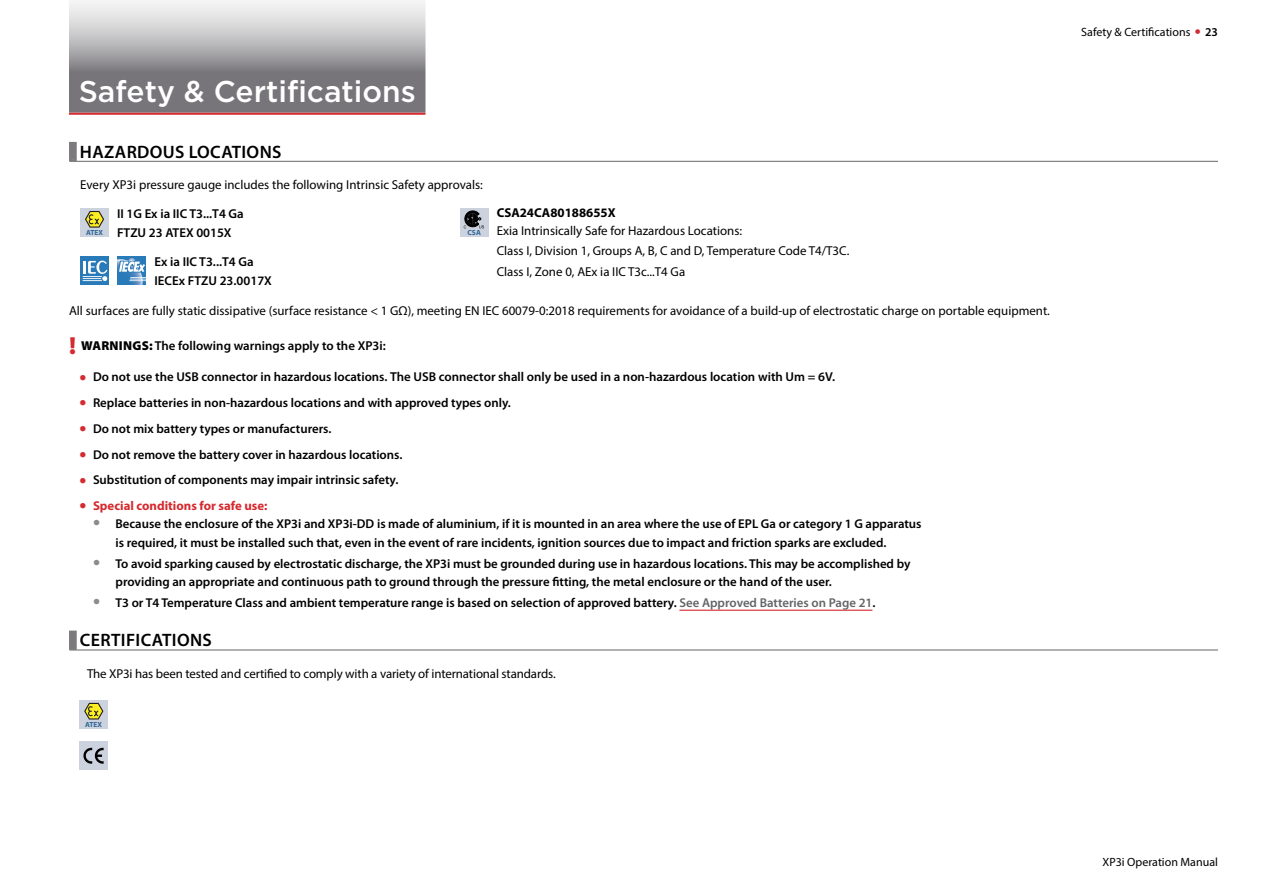
<style>
.page{position:relative;width:1263px;height:893px;background:#fff}
.page>*{position:absolute;margin:0;border:0;box-sizing:border-box;transform-origin:0 0}
.t1{font:500 30px "Gotham";color:#fff}
.t2{font:600 18px "Myriad Pro";letter-spacing:.02em;color:#000}
.t3{font:12.9px/19.5px "Myriad Pro";color:#000}
.t4{font:600 12.9px/19.5px "Myriad Pro";color:#000}
.t5{font:700 12.9px "Myriad Pro";color:#000}
.t6{font:600 12.75px/18.1px "Myriad Pro";color:#000}
.t7{font:700 12.75px "Myriad Pro";color:#d52a2f}
.t8{font:12px "Myriad Pro";color:#000}
.t9{font:700 7.5px "Myriad Pro";color:#2f6997}
.s1{font-weight:900;font-size:24.75px;color:#d52a2f}
.s2{font-weight:900}
.s3{font-weight:700;font-size:20.55px;color:#d52a2f}
.s4{font-size:12.75px}
.s5{font-size:20.55px}
.s6{font-weight:700;font-size:21px;color:#8a8c8e}
.s7{color:#636466}
.s8{font-weight:600}
</style>
<div class="page">
<hr style="left:69px;top:113px;width:356px;height:2px;background:#d52a2f">
<div style="left:69px;top:0;width:356px;height:113px;background:#777579"></div>
<hr style="left:69px;top:161px;width:1149px;height:1px;background:#65656a">
<hr style="left:679px;top:610px;width:193px;height:1px;background:#d52a2f">
<hr style="left:69px;top:649px;width:1149px;height:1px;background:#65656a">
<div style="left:80px;top:209px;width:29px;height:28px;background:#cdd2df"></div>
<svg style="left:85px;top:211px;width:19px;height:17px"></svg>
<div style="left:80px;top:256px;width:29px;height:29px;background:#287ab8"></div>
<svg style="left:83px;top:261px;width:24px;height:20px"></svg>
<div style="left:80px;top:700px;width:28px;height:29px;background:#cdd2df"></div>
<svg style="left:84px;top:703px;width:19px;height:16px"></svg>
<div style="left:80px;top:741px;width:28px;height:29px;background:#cdd2df"></div>
<svg style="left:83px;top:748px;width:21px;height:16px"></svg>
<div style="left:117px;top:256px;width:29px;height:29px;background:#287ab8"></div>
<svg style="left:117px;top:258px;width:29px;height:27px"></svg>
<div style="left:460px;top:209px;width:28px;height:28px;background:#cdd2df"></div>
<svg style="left:464px;top:210px;width:20px;height:18px"></svg>
<svg style="left:69px;top:0;width:357px;height:72px;background:#c2c1c3"></svg>
<svg style="left:70px;top:160px;width:18px;height:2px"></svg>
<svg style="left:70px;top:649px;width:18px;height:2px"></svg>
<h1 class="t1" style="left:79px;top:72px;width:338px">Safety &amp; Certifications</h1>
<h2 class="t2" style="left:80px;top:141px;width:203px">HAZARDOUS LOCATIONS</h2>
<p class="t3" style="left:80px;top:175px;width:404px">Every XP3i pressure gauge includes the following Intrinsic Safety approvals:</p>
<p class="t4" style="left:117px;top:204px;width:128px">II 1G Ex ia IIC T3...T4 Ga<br>FTZU 23 ATEX 0015X</p>
<p class="t4" style="left:154px;top:252px;width:119px">Ex ia IIC T3...T4 Ga<br>IECEx FTZU 23.0017X</p>
<p class="t3" style="left:69px;top:301px;width:981px">All surfaces are fully static dissipative (surface resistance &lt; 1 GΩ), meeting EN IEC 60079-0:2018 requirements for avoidance of a build-up of electrostatic charge on portable equipment.</p>
<p class="t4" style="left:69px;top:336px;width:318px"><span class="s1">!</span> <span class="s2">WARNINGS:</span> The following warnings apply to the XP3i:</p>
<p class="t4" style="left:80px;top:368px;width:757px"><span class="s3">•</span> <span class="s4">Do not use the USB connector in hazardous locations.</span> The USB connector shall only be used in a non-hazardous location with Um = 6V.</p>
<p class="t6" style="left:79px;top:394px;width:433px"><span class="s3">•</span> Replace batteries in non-hazardous locations and with approved types only.</p>
<p class="t6" style="left:79px;top:420px;width:253px"><span class="s3">•</span> Do not mix battery types or manufacturers.</p>
<p class="t6" style="left:79px;top:445px;width:324px"><span class="s3">•</span> Do not remove the battery cover in hazardous locations.</p>
<p class="t6" style="left:79px;top:471px;width:320px"><span class="s3">•</span> Substitution of components may impair intrinsic safety.</p>
<p class="t7" style="left:80px;top:497px;width:190px"><span class="s5">•</span> Special conditions for safe use:</p>
<p class="t6" style="left:116px;top:515px;width:808px;text-indent:-22px"><span class="s6">•</span> Because the enclosure of the XP3i and XP3i-DD is made of aluminium, if it is mounted in an area where the use of EPL Ga or category 1 G apparatus is required, it must be installed such that, even in the event of rare incidents, ignition sources due to impact and friction sparks are excluded.</p>
<p class="t6" style="left:116px;top:555px;width:796px;text-indent:-22px"><span class="s6">•</span> To avoid sparking caused by electrostatic discharge, the XP3i must be grounded during use in hazardous locations. This may be accomplished by providing an appropriate and continuous path to ground through the pressure fitting, the metal enclosure or the hand of the user.</p>
<p class="t6" style="left:93px;top:594px;width:784px"><span class="s6">•</span> T3 or T4 Temperature Class and ambient temperature range is based on selection of approved battery. <span class="s7">See Approved Batteries on Page 21</span>.</p>
<h2 class="t2" style="left:80px;top:630px;width:134px">CERTIFICATIONS</h2>
<p class="t3" style="left:87px;top:663px;width:469px">The XP3i has been tested and certified to comply with a variety of international standards.</p>
<p class="t5" style="left:497px;top:205px;width:120px">CSA24CA80188655X</p>
<p class="t3" style="left:497px;top:221px;width:353px">Exia Intrinsically Safe for Hazardous Locations:<br>Class I, Division 1, Groups A, B, C and D, Temperature Code T4/T3C.</p>
<p class="t3" style="left:497px;top:262px;width:190px">Class I, Zone 0, AEx ia IIC T3c...T4 Ga</p>
<p class="t9" style="left:468px;top:228px;width:15px">CSA</p>
<p class="t9" style="left:86px;top:228px;width:18px">ATEX</p>
<p class="t9" style="left:85px;top:720px;width:18px">ATEX</p>
<p class="t8" style="left:1081px;top:25px;width:138px">Safety &amp; Certifications <span class="s8">23</span></p>
<p class="t8" style="left:1102px;top:854px;width:117px">XP3i Operation Manual</p>
</div>
